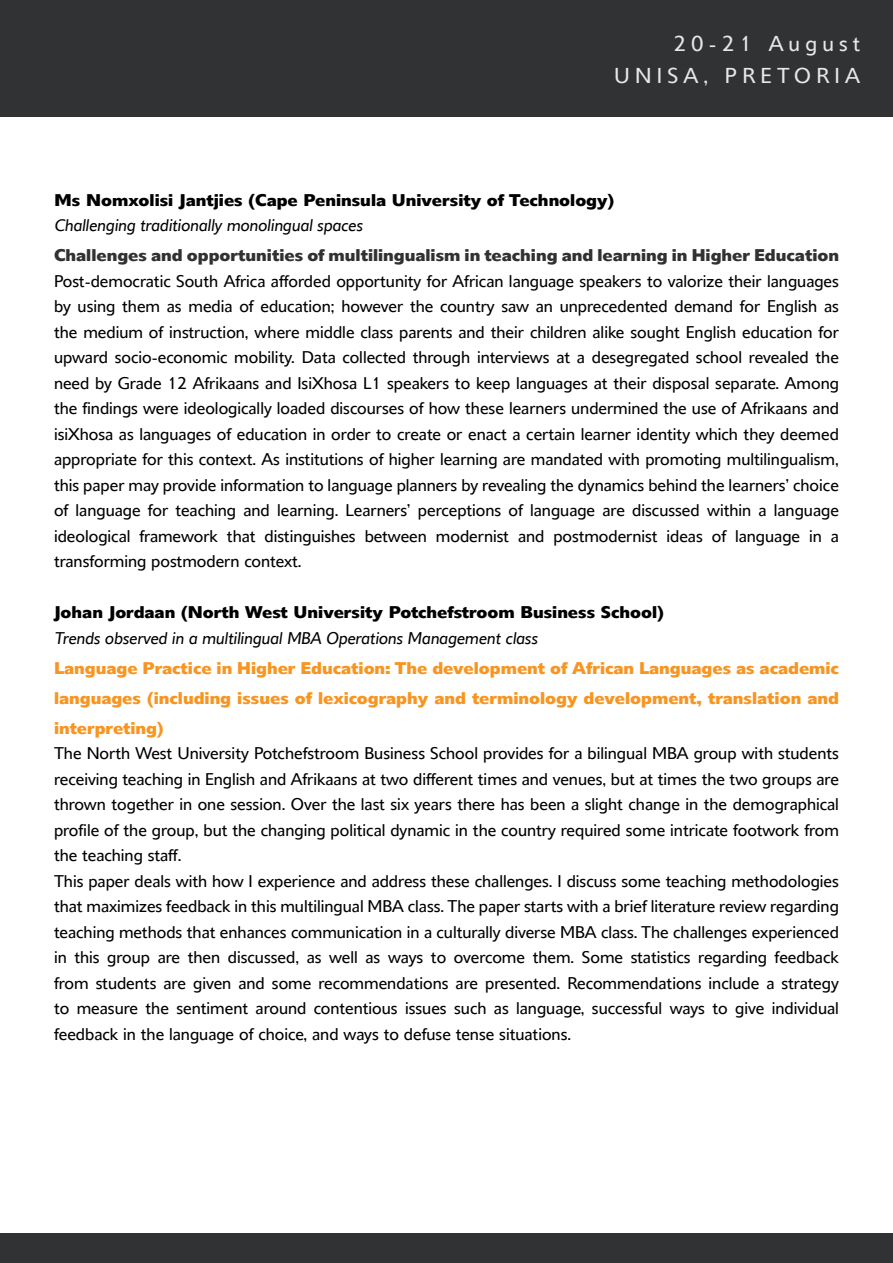
<style>
.page{position:relative;width:893px;height:1263px;background:#fff}
.page>*{position:absolute;margin:0;border:0;box-sizing:border-box;transform-origin:0 0}
.t1{font:21px/31.5px "Delargo DT";letter-spacing:.25em;color:#e7e7e8;text-align:right}
.t2{font:16.5px/25.5px "Delargo DT";color:#000;text-align:justify}
.t3{font:700 16.5px/30px "Delargo DT";color:#f89521;text-align:justify}
.t4{font:700 16.5px "Delargo DT";color:#000}
.t5{font:italic 16.5px "Delargo DT";color:#000}
.t6{font:700 16.5px "Delargo DT";color:#303133}
</style>
<div class="page">
<div style="left:0;top:0;width:893px;height:117px;background:#313234"></div>
<div style="left:0;top:1233px;width:893px;height:30px;background:#313234"></div>
<p class="t1" style="left:614px;top:28px;width:247px">20-21 August<br>UNISA, PRETORIA</p>
<p class="t4" style="left:54px;top:189px;width:562px">Ms Nomxolisi Jantjies (Cape Peninsula University of Technology)</p>
<p class="t5" style="left:54px;top:215px;width:310px">Challenging traditionally monolingual spaces</p>
<p class="t6" style="left:54px;top:245px;width:786px">Challenges and opportunities of multilingualism in teaching and learning in Higher Education</p>
<p class="t2" style="left:54px;top:268px;width:786px">Post-democratic South Africa afforded opportunity for African language speakers to valorize their languages by using them as media of education; however the country saw an unprecedented demand for English as the medium of instruction, where middle class parents and their children alike sought English education for upward socio-economic mobility. Data collected through interviews at a desegregated school revealed the need by Grade 12 Afrikaans and IsiXhosa L1 speakers to keep languages at their disposal separate. Among the findings were ideologically loaded discourses of how these learners undermined the use of Afrikaans and isiXhosa as languages of education in order to create or enact a certain learner identity which they deemed appropriate for this context. As institutions of higher learning are mandated with promoting multilingualism, this paper may provide information to language planners by revealing the dynamics behind the learners’ choice of language for teaching and learning. Learners’ perceptions of language are discussed within a language ideological framework that distinguishes between modernist and postmodernist ideas of language in a transforming postmodern context.</p>
<p class="t4" style="left:54px;top:602px;width:611px">Johan Jordaan (North West University Potchefstroom Business School)</p>
<p class="t5" style="left:54px;top:628px;width:485px">Trends observed in a multilingual MBA Operations Management class</p>
<p class="t3" style="left:54px;top:652px;width:786px">Language Practice in Higher Education: The development of African Languages as academic languages (including issues of lexicography and terminology development, translation and interpreting)</p>
<p class="t2" style="left:54px;top:740px;width:786px;text-align:left">The North West University Potchefstroom Business School provides for a bilingual MBA group with students receiving teaching in English and Afrikaans at two different times and venues, but at times the two groups are thrown together in one session. Over the last six years there has been a slight change in the demographical profile of the group, but the changing political dynamic in the country required some intricate footwork from the teaching staff.<br>This paper deals with how I experience and address these challenges. I discuss some teaching methodologies that maximizes feedback in this multilingual MBA class. The paper starts with a brief literature review regarding teaching methods that enhances communication in a culturally diverse MBA class. The challenges experienced in this group are then discussed, as well as ways to overcome them. Some statistics regarding feedback from students are given and some recommendations are presented. Recommendations include a strategy to measure the sentiment around contentious issues such as language, successful ways to give individual feedback in the language of choice, and ways to defuse tense situations.</p>
</div>
